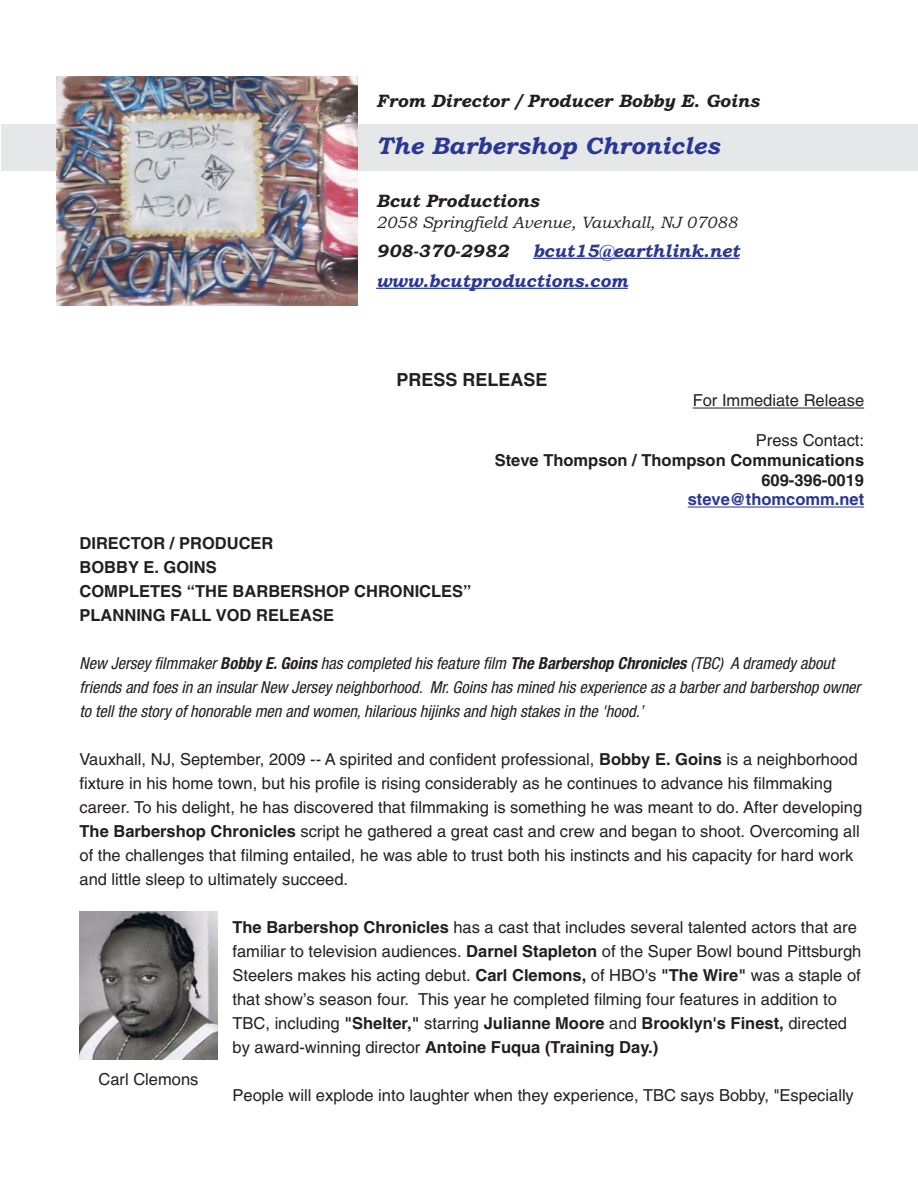
<style>
.page{position:relative;width:918px;height:1188px;background:#fff}
.page>*{position:absolute;margin:0;border:0;box-sizing:border-box;transform-origin:0 0}
.t1{font:italic 700 24px "Bookman Old Style";color:#293795}
.t2{font:italic 700 18px "Bookman Old Style";color:#231f20}
.t3{font:italic 700 18px/30px "Bookman Old Style";color:#293795}
.t4{font:700 18px "Helvetica";color:#231f20}
.t5{font:16.5px/24px "Helvetica";color:#231f20}
.t6{font:italic condensed 16.5px/24px "Helvetica Neue";color:#231f20}
.t7{font:700 16.5px/24px "Helvetica";color:#231f20;text-align:right}
.t8{font:italic 16.5px "Bookman Old Style";color:#231f20}
.t9{font:700 16.5px "Helvetica";color:#293795}
.t10{font:italic 16.5px "Helvetica";color:#231f20}
.s1{font-weight:700}
</style>
<div class="page">
<div style="left:1px;top:124px;width:917px;height:47px;background:#e6e7e9"></div>
<img style="left:56px;top:76px;width:302px;height:230px">
<hr style="left:533px;top:258px;width:206px;height:1px;background:#293795">
<hr style="left:376px;top:288px;width:115px;height:1px;background:#293795">
<hr style="left:491px;top:288px;width:137px;height:1px;background:#293795">
<hr style="left:693px;top:408px;width:171px;height:1px;background:#231f20">
<hr style="left:688px;top:507px;width:176px;height:1px;background:#293795">
<img style="left:80px;top:911px;width:138px;height:149px">
<p class="t2" style="left:376px;top:94px;width:384px">From Director / Producer Bobby E. Goins</p>
<h1 class="t1" style="left:376px;top:137px;width:345px">The Barbershop Chronicles</h1>
<p class="t2" style="left:376px;top:195px;width:164px">Bcut Productions</p>
<p class="t8" style="left:376px;top:216px;width:363px">2058 Springfield Avenue, Vauxhall, NJ 07088</p>
<p class="t2" style="left:376px;top:244px;width:134px">908-370-2982</p>
<p class="t3" style="left:376px;top:237px;width:365px;text-indent:157px">bcut15@earthlink.net www.bcutproductions.com</p>
<p class="t4" style="left:396px;top:373px;width:153px">PRESS RELEASE</p>
<p class="t5" style="left:693px;top:390px;width:173px">For Immediate Release</p>
<p class="t5" style="left:756px;top:430px;width:110px">Press Contact:</p>
<p class="t7" style="left:495px;top:452px;width:371px;line-height:19.8px">Steve Thompson / Thompson Communications<br>609-396-0019</p>
<p class="t9" style="left:688px;top:494px;width:178px">steve@thomcomm.net</p>
<p class="t7" style="left:80px;top:533px;width:394px;text-align:left">DIRECTOR / PRODUCER<br>BOBBY E. GOINS<br>COMPLETES “THE BARBERSHOP CHRONICLES”<br>PLANNING FALL VOD RELEASE</p>
<p class="t6" style="left:80px;top:653px;width:782px">New Jersey filmmaker <span class="s1">Bobby E. Goins</span> has completed his feature film <span class="s1">The Barbershop Chronicles</span> (TBC) A dramedy about friends and foes in an insular New Jersey neighborhood. Mr. Goins has mined his experience as a barber and barbershop owner to tell the story of honorable men and women, hilarious hijinks and high stakes in the 'hood.’</p>
<p class="t5" style="left:80px;top:749px;width:784px">Vauxhall, NJ, September, 2009 -- A spirited and confident professional, <span class="s1">Bobby E. Goins</span> is a neighborhood fixture in his home town, but his profile is rising considerably as he continues to advance his filmmaking career. To his delight, he has discovered that filmmaking is something he was meant to do. After developing <span class="s1">The Barbershop Chronicles</span> script he gathered a great cast and crew and began to shoot. Overcoming all of the challenges that filming entailed, he was able to trust both his instincts and his capacity for hard work and little sleep to ultimately succeed.</p>
<p class="t5" style="left:232px;top:917px;width:630px"><span class="s1">The Barbershop Chronicles</span> has a cast that includes several talented actors that are familiar to television audiences. <span class="s1">Darnel Stapleton</span> of the Super Bowl bound Pittsburgh Steelers makes his acting debut. <span class="s1">Carl Clemons,</span> of HBO's <span class="s1">"The Wire"</span> was a staple of that show’s season four. This year he completed filming four features in addition to TBC, including <span class="s1">"Shelter,"</span> starring <span class="s1">Julianne Moore</span> and <span class="s1">Brooklyn's Finest,</span> directed by award-winning director <span class="s1">Antoine Fuqua (Training Day.)</span></p>
<p class="t5" style="left:233px;top:1085px;width:623px">People will explode into laughter when they experience, TBC says Bobby, "Especially</p>
<p class="t10" style="left:99px;top:1073px;width:101px">Carl Clemons</p>
</div>
